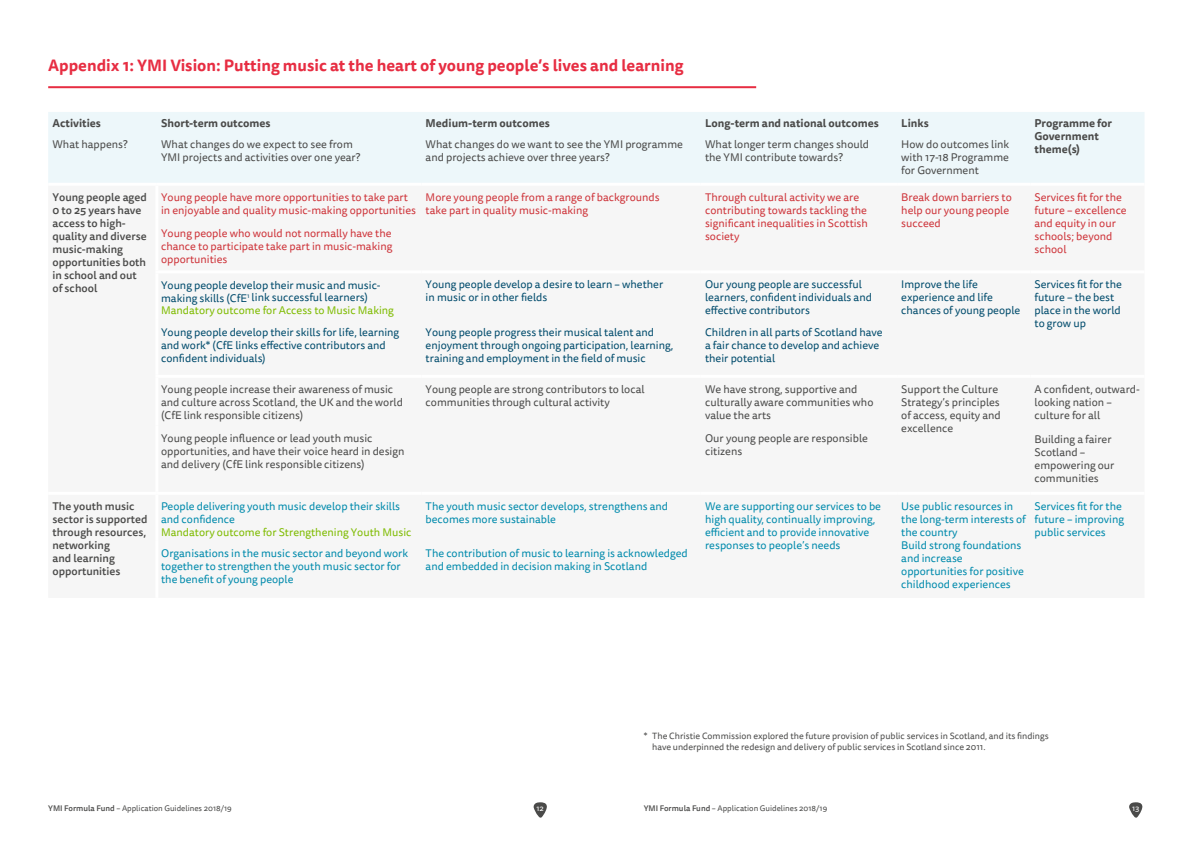
<style>
.page{position:relative;width:1191px;height:842px;background:#fff}
.page>*{position:absolute;margin:0;border:0;box-sizing:border-box;transform-origin:0 0}
.t1{font:700 16px "Tisa Sans OT";color:#e72d42}
.t2{font:11px/13px "Tisa Sans OT";color:#4a4a49}
.t3{font:11px/13px "Tisa Sans OT";color:#004b6c}
.t4{font:11px/13px "Tisa Sans OT";color:#008aac}
.t5{font:11px/13px "Tisa Sans OT";color:#ce343a}
.t6{font:500 11px/13px "Tisa Sans OT";color:#4a4a49}
.t7{font:700 11px/13px "Tisa Sans OT";color:#4a4a49}
.t8{font:11px "Tisa Sans OT";color:#7ebb00}
.t9{font:9px/11px "Tisa Sans OT";color:#4a4a49}
.t10{font:8px "Tisa Sans OT";color:#4a4a49}
.t11{font:8px "Tisa Sans OT";color:#fff}
.s1{color:#7ebb00}
.s2{font-weight:500}
</style>
<div class="page">
<svg style="left:533px;top:802px;width:14px;height:16px"></svg>
<svg style="left:1129px;top:802px;width:14px;height:16px"></svg>
<hr style="left:48px;top:86px;width:708px;height:2px;background:#e72d42">
<div style="left:48px;top:112px;width:1096px;height:71px;background:#edf7fa"></div>
<h1 class="t1" style="left:48px;top:55px;width:637px">Appendix 1: YMI Vision: Putting music at the heart of young people’s lives and learning</h1>
<p class="t7" style="left:52px;top:117px;width:50px">Activities</p>
<p class="t7" style="left:161px;top:117px;width:111px">Short-term outcomes</p>
<p class="t7" style="left:425px;top:117px;width:126px">Medium-term outcomes</p>
<p class="t7" style="left:705px;top:117px;width:175px">Long-term and national outcomes</p>
<p class="t7" style="left:901px;top:117px;width:29px">Links</p>
<p class="t7" style="left:1034px;top:117px;width:79px">Programme for<br>Government</p>
<p class="t2" style="left:52px;top:138px;width:77px">What happens?</p>
<p class="t2" style="left:161px;top:138px;width:193px">What changes do we expect to see from</p>
<p class="t7" style="left:1034px;top:143px;width:47px">theme(s)</p>
<p class="t2" style="left:161px;top:151px;width:201px">YMI projects and activities over one year?</p>
<p class="t2" style="left:425px;top:138px;width:259px">What changes do we want to see the YMI programme and projects achieve over three years?</p>
<p class="t2" style="left:705px;top:138px;width:166px">What longer term changes should the YMI contribute towards?</p>
<p class="t2" style="left:901px;top:138px;width:110px;text-align:justify">How do outcomes link with 17-18 Programme for Government</p>
<p class="t6" style="left:52px;top:191px;width:96px">Young people aged<br>0 to 25 years have access to high&shy;quality and diverse music-making opportunities both in school and out of school</p>
<p class="t5" style="left:161px;top:191px;width:256px">Young people have more opportunities to take part in enjoyable and quality music-making opportunities</p>
<p class="t5" style="left:425px;top:191px;width:235px">More young people from a range of backgrounds take part in quality music-making</p>
<p class="t5" style="left:705px;top:191px;width:164px">Through cultural activity we are contributing towards tackling the significant inequalities in Scottish society</p>
<p class="t5" style="left:901px;top:191px;width:112px">Break down barriers to help our young people succeed</p>
<p class="t5" style="left:1034px;top:191px;width:94px">Services fit for the future – excellence and equity in our schools; beyond school</p>
<p class="t5" style="left:161px;top:227px;width:233px;text-align:justify">Young people who would not normally have the chance to participate take part in music-making opportunities</p>
<p class="t3" style="left:161px;top:279px;width:234px">Young people develop their music and music&shy;making skills (CfE<sup>1</sup> link successful learners)<br><span class="s1">Mandatory outcome for Access to Music Making</span></p>
<p class="t3" style="left:425px;top:279px;width:239px">Young people develop a desire to learn – whether in music or in other fields</p>
<p class="t3" style="left:705px;top:279px;width:168px">Our young people are successful learners, confident individuals and effective contributors</p>
<p class="t3" style="left:901px;top:279px;width:121px">Improve the life experience and life chances of young people</p>
<p class="t3" style="left:1034px;top:279px;width:89px">Services fit for the future – the best place in the world to grow up</p>
<p class="t3" style="left:161px;top:326px;width:240px">Young people develop their skills for life, learning and work* (CfE links effective contributors and confident individuals)</p>
<p class="t3" style="left:425px;top:326px;width:249px">Young people progress their musical talent and enjoyment through ongoing participation, learning, training and employment in the field of music</p>
<p class="t3" style="left:705px;top:326px;width:179px">Children in all parts of Scotland have a fair chance to develop and achieve their potential</p>
<p class="t2" style="left:161px;top:383px;width:243px">Young people increase their awareness of music and culture across Scotland, the UK and the world (CfE link responsible citizens)</p>
<p class="t2" style="left:425px;top:383px;width:220px">Young people are strong contributors to local communities through cultural activity</p>
<p class="t2" style="left:705px;top:383px;width:170px">We have strong, supportive and culturally aware communities who value the arts</p>
<p class="t2" style="left:901px;top:383px;width:101px">Support the Culture<br>Strategy’s principles of access, equity and excellence</p>
<p class="t2" style="left:1034px;top:383px;width:107px">A confident, outward&shy;looking nation – culture for all</p>
<p class="t2" style="left:1034px;top:434px;width:81px">Building a fairer<br>Scotland – empowering our communities</p>
<p class="t2" style="left:161px;top:432px;width:245px">Young people influence or lead youth music opportunities, and have their voice heard in design and delivery (CfE link responsible citizens)</p>
<p class="t2" style="left:705px;top:432px;width:164px">Our young people are responsible citizens</p>
<p class="t4" style="left:425px;top:500px;width:244px">The youth music sector develops, strengthens and becomes more sustainable</p>
<p class="t4" style="left:705px;top:500px;width:177px">We are supporting our services to be high quality, continually improving, efficient and to provide innovative responses to people’s needs</p>
<p class="t4" style="left:901px;top:500px;width:126px">Use public resources in the long-term interests of the country<br>Build strong foundations and increase opportunities for positive childhood experiences</p>
<p class="t4" style="left:1034px;top:500px;width:91px">Services fit for the future – improving public services</p>
<p class="t6" style="left:52px;top:500px;width:96px">The youth music sector is supported through resources, networking<br>and learning opportunities</p>
<p class="t4" style="left:161px;top:500px;width:240px">People delivering youth music develop their skills and confidence</p>
<p class="t8" style="left:161px;top:525px;width:252px">Mandatory outcome for Strengthening Youth Music</p>
<p class="t4" style="left:161px;top:547px;width:249px">Organisations in the music sector and beyond work together to strengthen the youth music sector for the benefit of young people</p>
<p class="t4" style="left:425px;top:547px;width:264px">The contribution of music to learning is acknowledged and embedded in decision making in Scotland</p>
<p class="t9" style="left:652px;top:731px;width:398px;text-indent:-9px">* The Christie Commission explored the future provision of public services in Scotland, and its findings have underpinned the redesign and delivery of public services in Scotland since 2011.</p>
<p class="t10" style="left:48px;top:804px;width:185px"><span class="s2">YMI Formula Fund</span> – Application Guidelines 2018/19</p>
<p class="t11" style="left:536px;top:804px;width:9px">12</p>
<p class="t10" style="left:643px;top:804px;width:185px"><span class="s2">YMI Formula Fund</span> – Application Guidelines 2018/19</p>
<p class="t11" style="left:1132px;top:804px;width:9px">13</p>
</div>
